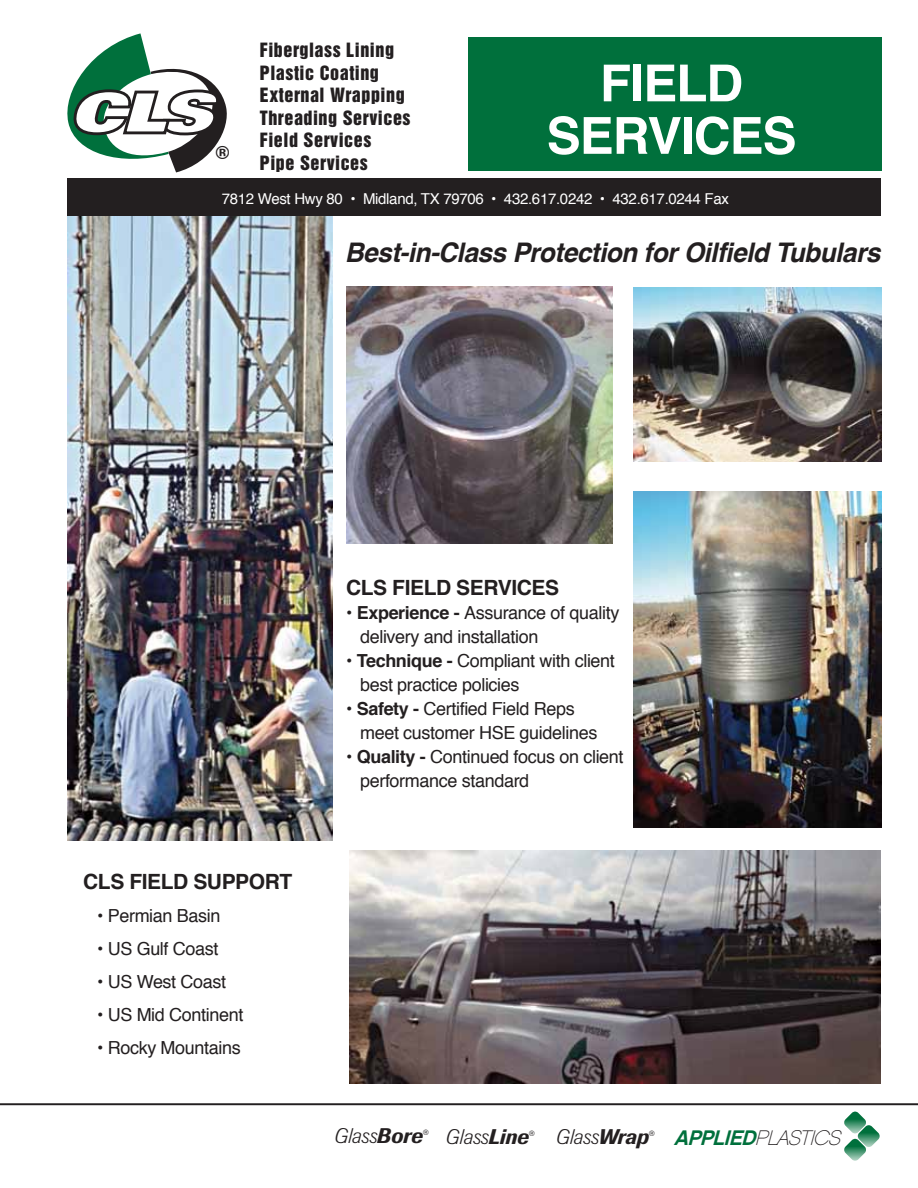
<style>
.page{position:relative;width:918px;height:1188px;background:#fff}
.page>*{position:absolute;margin:0;border:0;box-sizing:border-box;transform-origin:0 0}
.t1{font:700 51px/52.5px "Helvetica";letter-spacing:-.02em;color:#fff;text-align:center}
.t2{font:italic 700 27px "Helvetica";letter-spacing:-.02em;color:#231f20}
.t3{font:700 21px "Helvetica";letter-spacing:-.02em;color:#231f20}
.t4{font:italic 300 21px "Imago";color:#231f20}
.t5{font:italic 21px "Chalet Paris Nineteen Sixty";color:#231f20}
.t6{font:700 18.15px "Helvetica";color:#231f20}
.t7{font:18px/24px "Helvetica";letter-spacing:-.02em;color:#231f20}
.t8{font:18px/22.5px "Helvetica Inserat";letter-spacing:.03em;color:#231f20}
.t9{font:15px "Helvetica";letter-spacing:-.02em;color:#fff}
.t10{font:7.5px "Helvetica";color:#231f20}
.s1{font-weight:700}
.s2{font-weight:500}
.s3{font-family:"Chalet New York Nineteen Sixty";color:#00703c}
</style>
<div class="page">
<img style="left:0;top:37px;width:917px;height:1075px">
<div style="left:468px;top:37px;width:413px;height:134px;background:#00703c"></div>
<div style="left:68px;top:178px;width:813px;height:38px;background:#231f20"></div>
<img style="left:349px;top:850px;width:531px;height:234px">
<img style="left:346px;top:287px;width:266px;height:256px">
<img style="left:633px;top:287px;width:248px;height:174px">
<img style="left:633px;top:491px;width:248px;height:336px">
<svg style="left:62px;top:33px;width:169px;height:139px"></svg>
<hr style="left:0;top:1103px;width:918px;height:2px;background:#231f20">
<svg style="left:844px;top:1112px;width:36px;height:49px"></svg>
<p class="t6" style="left:216px;top:138px;width:15px">®</p>
<p class="t8" style="left:260px;top:39px;width:152px">Fiberglass Lining<br>Plastic Coating<br>External Wrapping<br>Threading Services<br>Field Services<br>Pipe Services</p>
<h1 class="t1" style="left:547px;top:58px;width:251px">FIELD<br>SERVICES</h1>
<p class="t9" style="left:222px;top:188px;width:509px">7812 West Hwy 80 • Midland, TX 79706 • 432.617.0242 • 432.617.0244 Fax</p>
<h2 class="t2" style="left:345px;top:230px;width:537px">Best-in-Class Protection for Oilfield Tubulars</h2>
<p class="t3" style="left:83px;top:864px;width:211px">CLS FIELD SUPPORT</p>
<p class="t7" style="left:97px;top:904px;width:125px">• Permian Basin</p>
<p class="t7" style="left:97px;top:937px;width:123px">• US Gulf Coast</p>
<p class="t7" style="left:97px;top:970px;width:130px">• US West Coast</p>
<p class="t7" style="left:97px;top:1003px;width:148px">• US Mid Continent</p>
<p class="t7" style="left:97px;top:1036px;width:145px">• Rocky Mountains</p>
<p class="t3" style="left:346px;top:571px;width:215px">CLS FIELD SERVICES</p>
<p class="t7" style="left:360px;top:602px;width:261px;text-indent:-14px"><span class="s1">• Experience -</span> Assurance of quality delivery and installation</p>
<p class="t7" style="left:360px;top:650px;width:256px;text-indent:-14px"><span class="s1">• Technique -</span> Compliant with client best practice policies</p>
<p class="t7" style="left:360px;top:698px;width:239px;text-indent:-14px"><span class="s1">• Safety -</span> Certified Field Reps meet customer HSE guidelines</p>
<p class="t7" style="left:360px;top:746px;width:265px;text-indent:-14px"><span class="s1">• Quality -</span> Continued focus on client performance standard</p>
<p class="t4" style="left:333px;top:1124px;width:91px">Glass<span class="s2">Bore</span></p>
<p class="t10" style="left:423px;top:1127px;width:7px">®</p>
<p class="t4" style="left:445px;top:1124px;width:85px">Glass<span class="s2">Line</span></p>
<p class="t10" style="left:529px;top:1128px;width:7px">®</p>
<p class="t4" style="left:555px;top:1124px;width:95px">Glass<span class="s2">Wrap</span></p>
<p class="t10" style="left:649px;top:1128px;width:7px">®</p>
<p class="t5" style="left:674px;top:1125px;width:174px"><span class="s3">APPLIED</span>PLASTICS</p>
</div>
